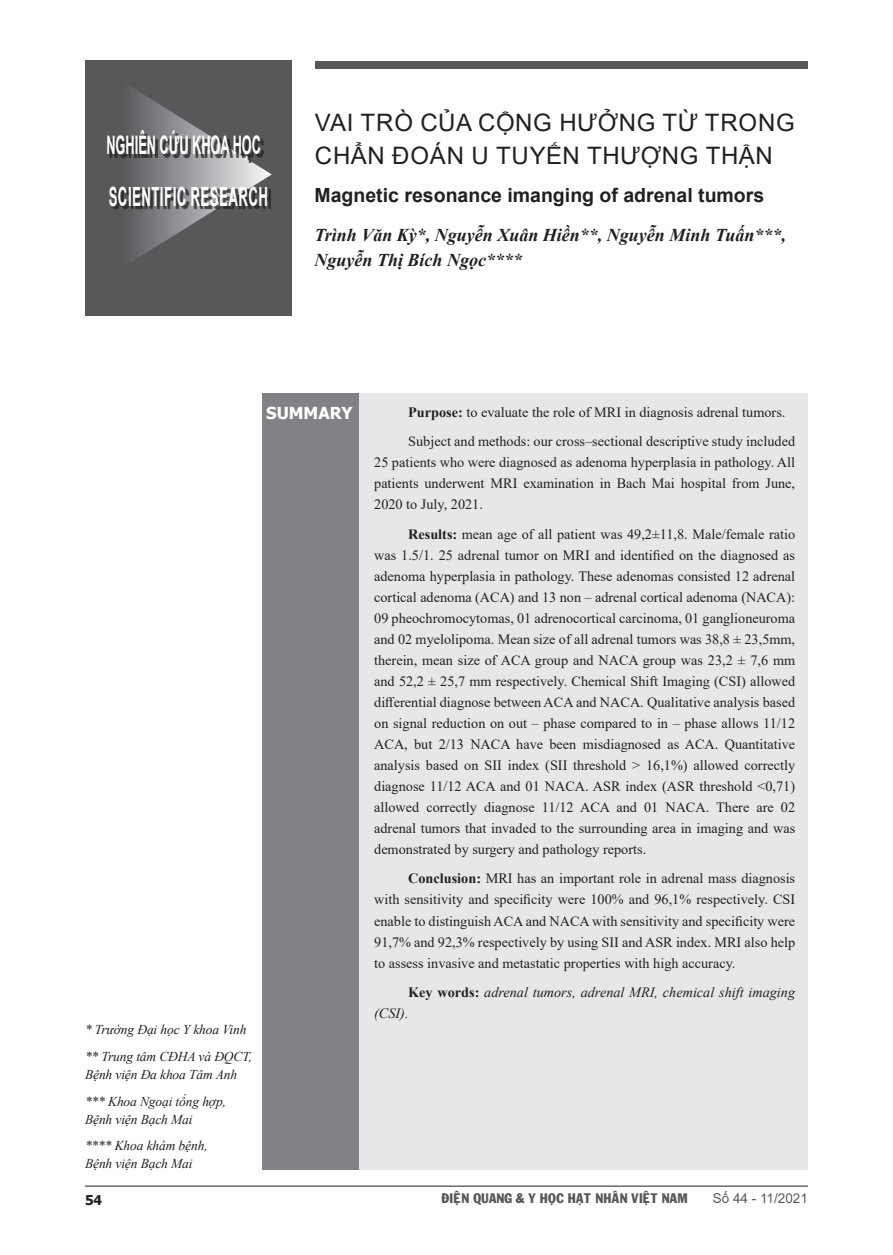
<style>
.page{position:relative;width:893px;height:1255px;background:#fff}
.page>*{position:absolute;margin:0;border:0;box-sizing:border-box;transform-origin:0 0}
.t1{font:700 26.4px "Arial";letter-spacing:.035em;color:#fff;scale:.5 1}
.t2{font:700 25.5px "Arial";color:#fff;scale:.5 1}
.t3{font:24px/33px "Arial";letter-spacing:.025em;color:#231f20}
.t4{font:700 19.5px "Arial";color:#231f20}
.t5{font:italic 700 18px/25.5px "Times New Roman";color:#231f20}
.t6{font:700 16.5px "Tahoma";color:#fff}
.t7{font:14.25px/21px "Times New Roman";color:#231f20;text-align:justify}
.t8{font:italic 14.25px/21px "Times New Roman";color:#231f20}
.chuthichtacgia{font:italic 13.5px/18px "Times New Roman";letter-spacing:-.01em;color:#231f20}
.t9{font:13.5px "VNI Franko";color:#57585a}
.t10{font:13.5px "Arial";color:#57585a}
.t11{font:700 13.5px "Tahoma";color:#231f20}
.s1{font-weight:700}
.s2{font-weight:700;font-style:normal}
</style>
<div class="page">
<div style="left:85px;top:60px;width:207px;height:255px;background:#57585a"></div>
<svg style="left:124px;top:88px;width:148px;height:173px"></svg>
<div style="left:110px;top:133px;width:154px;height:30px;background:#231f20;opacity:.75"></div>
<div style="left:111px;top:189px;width:160px;height:21px;background:#231f20;opacity:.75"></div>
<div style="left:263px;top:393px;width:545px;height:777px;background:#e6e7e9"></div>
<div style="left:262px;top:393px;width:96px;height:777px;background:#808285"></div>
<div style="left:316px;top:61px;width:492px;height:7px;background:#57585a"></div>
<hr style="left:85px;top:1185px;width:723px;height:1px;background:#231f20">
<p class="t2" style="left:106px;top:127px;width:311px">NGHIÊN CỨU KHOA HỌC</p>
<p class="t1" style="left:109px;top:178px;width:320px">SCIENTIFIC RESEARCH</p>
<p class="t3" style="left:315px;top:106px;width:481px">VAI TRÒ CỦA CỘNG HƯỞNG TỪ TRONG<br>CHẨN ĐOÁN U TUYẾN THƯỢNG THẬN</p>
<p class="t4" style="left:315px;top:182px;width:451px">Magnetic resonance imanging of adrenal tumors</p>
<p class="t5" style="left:315px;top:221px;width:473px">Trình Văn Kỳ*, Nguyễn Xuân Hiền**, Nguyễn Minh Tuấn***,<br>Nguyễn Thị Bích Ngọc****</p>
<p class="t6" style="left:266px;top:402px;width:88px">SUMMARY</p>
<p class="chuthichtacgia" style="left:85px;top:1020px;width:163px">* Trường Đại học Y khoa Vinh</p>
<p class="chuthichtacgia" style="left:85px;top:1047px;width:169px">** Trung tâm CĐHA và ĐQCT,<br>Bệnh viện Đa khoa Tâm Anh</p>
<p class="chuthichtacgia" style="left:85px;top:1091px;width:142px">*** Khoa Ngoại tổng hợp,</p>
<p class="chuthichtacgia" style="left:85px;top:1109px;width:109px">Bệnh viện Bạch Mai</p>
<p class="chuthichtacgia" style="left:85px;top:1136px;width:124px">**** Khoa khám bệnh,</p>
<p class="chuthichtacgia" style="left:85px;top:1154px;width:109px">Bệnh viện Bạch Mai</p>
<p class="t7" style="left:408px;top:401px;width:379px"><span class="s1">Purpose:</span> to evaluate the role of MRI in diagnosis adrenal tumors.</p>
<p class="t7" style="left:374px;top:430px;width:422px;text-indent:34px">Subject and methods: our cross–sectional descriptive study included 25 patients who were diagnosed as adenoma hyperplasia in pathology. All patients underwent MRI examination in Bach Mai hospital from June, 2020 to July, 2021.</p>
<p class="t7" style="left:374px;top:523px;width:422px;text-indent:34px"><span class="s1">Results:</span> mean age of all patient was 49,2±11,8. Male/female ratio was 1.5/1. 25 adrenal tumor on MRI and identified on the diagnosed as adenoma hyperplasia in pathology. These adenomas consisted 12 adrenal cortical adenoma (ACA) and 13 non – adrenal cortical adenoma (NACA):<br>09 pheochromocytomas, 01 adrenocortical carcinoma, 01 ganglioneuroma and 02 myelolipoma. Mean size of all adrenal tumors was 38,8 ± 23,5mm, therein, mean size of ACA group and NACA group was 23,2 ± 7,6 mm and 52,2 ± 25,7 mm respectively. Chemical Shift Imaging (CSI) allowed differential diagnose between ACA and NACA. Qualitative analysis based on signal reduction on out – phase compared to in – phase allows 11/12<br>ACA, but 2/13 NACA have been misdiagnosed as ACA. Quantitative analysis based on SII index (SII threshold &gt; 16,1%) allowed correctly diagnose 11/12 ACA and 01 NACA. ASR index (ASR threshold &lt;0,71) allowed correctly diagnose 11/12 ACA and 01 NACA. There are 02 adrenal tumors that invaded to the surrounding area in imaging and was demonstrated by surgery and pathology reports.</p>
<p class="t7" style="left:374px;top:867px;width:422px;text-indent:34px"><span class="s1">Conclusion:</span> MRI has an important role in adrenal mass diagnosis with sensitivity and specificity were 100% and 96,1% respectively. CSI enable to distinguish ACA and NACA with sensitivity and specificity were 91,7% and 92,3% respectively by using SII and ASR index. MRI also help to assess invasive and metastatic properties with high accuracy.</p>
<p class="t8" style="left:374px;top:981px;width:422px;text-indent:34px"><span class="s2">Key words:</span> adrenal tumors, adrenal MRI, chemical shift imaging (CSI).</p>
<p class="t11" style="left:85px;top:1190px;width:19px">54</p>
<p class="t9" style="left:441px;top:1187px;width:248px">ÑIEÄN QUANG &amp; Y HOÏC HAÏT NHAÂN VIEÄT NAM</p>
<p class="t10" style="left:713px;top:1188px;width:97px">Số 44 - 11/2021</p>
</div>
